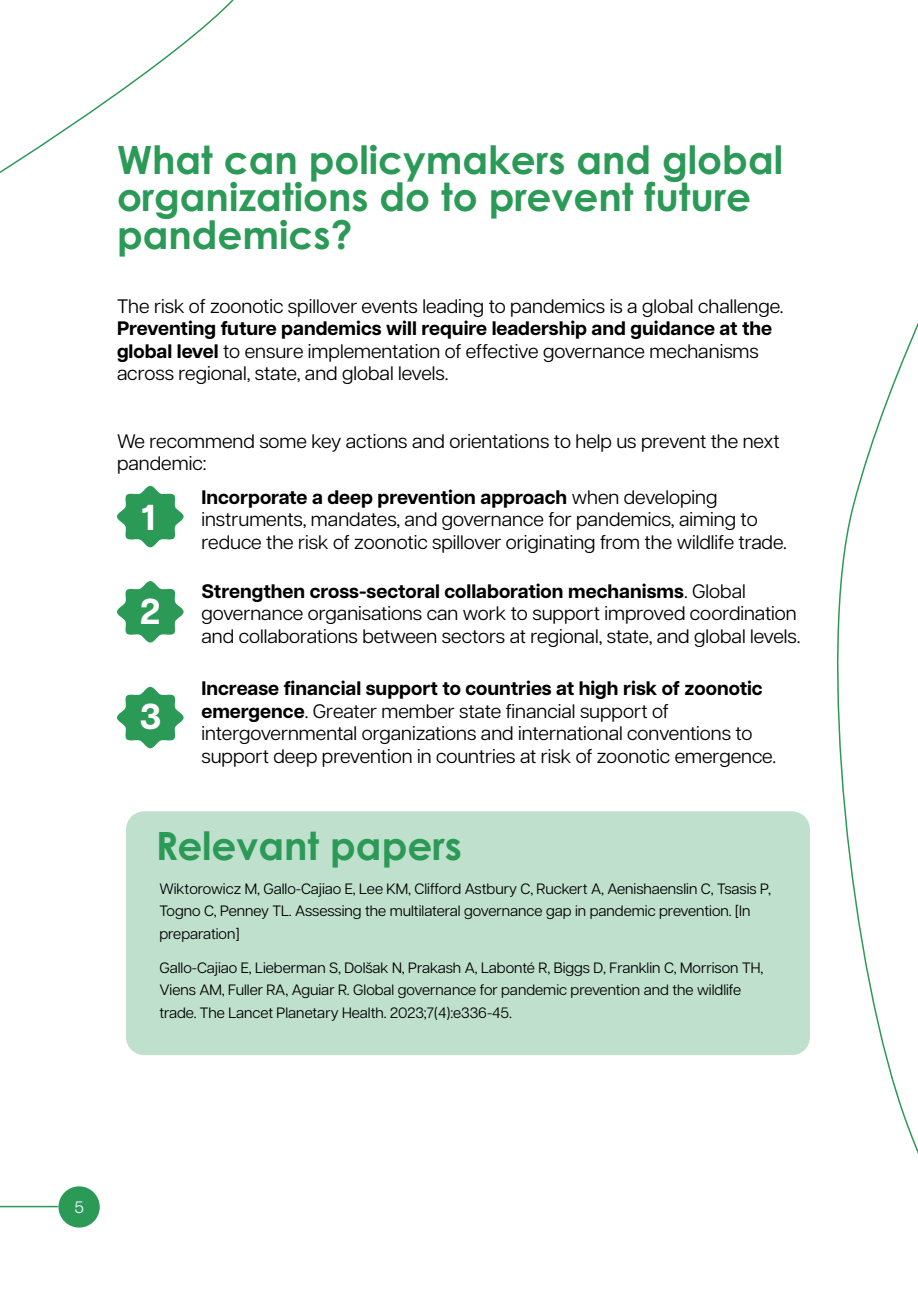
<style>
.page{position:relative;width:918px;height:1296px;background:#fff}
.page>*{position:absolute;margin:0;border:0;box-sizing:border-box;transform-origin:0 0}
.t1{font:700 39px/37.5px "Century Gothic Pro";color:#2b9a57}
.t2{font:700 36px "Articulat CF";color:#fff}
.t3{font:19.5px/22.5px "Articulat CF";color:#000}
.t4{font:16.5px "Articulat CF";color:#fff}
.t5{font:15px/22.5px "Articulat CF";color:#000}
.s1{font-weight:700}
</style>
<div class="page">
<hr style="left:0;top:1206px;width:58px;height:1px;background:#2b9a57">
<div style="left:58px;top:1186px;width:42px;height:42px;background:#2b9a57;border-radius:50%"></div>
<svg style="left:117px;top:486px;width:67px;height:61px"></svg>
<svg style="left:117px;top:581px;width:67px;height:62px"></svg>
<svg style="left:117px;top:687px;width:67px;height:61px"></svg>
<svg style="left:836px;top:322px;width:82px;height:832px"></svg>
<div style="left:126px;top:811px;width:684px;height:244px;background:#bfe0cc;border-radius:18px"></div>
<h1 class="t1" style="left:117px;top:140px;width:668px">What can policymakers and global organizations do to prevent future pandemics?</h1>
<p class="t3" style="left:117px;top:293px;width:668px">The risk of zoonotic spillover events leading to pandemics is a global challenge.</p>
<p class="t3" style="left:117px;top:316px;width:657px"><span class="s1">Preventing future pandemics will require leadership and guidance at the global level</span> to ensure implementation of effective governance mechanisms across regional, state, and global levels.</p>
<p class="t3" style="left:117px;top:428px;width:664px">We recommend some key actions and orientations to help us prevent the next pandemic:</p>
<p class="t3" style="left:201px;top:484px;width:587px"><span class="s1">Incorporate a deep prevention approach</span> when developing instruments, mandates, and governance for pandemics, aiming to reduce the risk of zoonotic spillover originating from the wildlife trade.</p>
<h2 class="t2" style="left:141px;top:491px;width:16px">1</h2>
<h2 class="t2" style="left:140px;top:585px;width:22px">2</h2>
<h2 class="t2" style="left:140px;top:690px;width:23px">3</h2>
<p class="t3" style="left:201px;top:578px;width:600px"><span class="s1">Strengthen cross-sectoral collaboration mechanisms</span>. Global governance organisations can work to support improved coordination and collaborations between sectors at regional, state, and global levels.</p>
<p class="t3" style="left:201px;top:676px;width:576px"><span class="s1">Increase financial support to countries at high risk of zoonotic emergence</span>. Greater member state financial support of intergovernmental organizations and international conventions to support deep prevention in countries at risk of zoonotic emergence.</p>
<h1 class="t1" style="left:156px;top:827px;width:308px">Relevant papers</h1>
<p class="t5" style="left:159px;top:876px;width:613px">Wiktorowicz M, Gallo-Cajiao E, Lee KM, Clifford Astbury C, Ruckert A, Aenishaenslin C, Tsasis P,<br>Togno C, Penney TL. Assessing the multilateral governance gap in pandemic prevention. [In preparation]</p>
<p class="t5" style="left:159px;top:955px;width:606px">Gallo-Cajiao E, Lieberman S, Dolšak N, Prakash A, Labonté R, Biggs D, Franklin C, Morrison TH,<br>Viens AM, Fuller RA, Aguiar R. Global governance for pandemic prevention and the wildlife trade. The Lancet Planetary Health. 2023;7(4):e336-45.</p>
<p class="t4" style="left:74px;top:1195px;width:11px">5</p>
</div>
